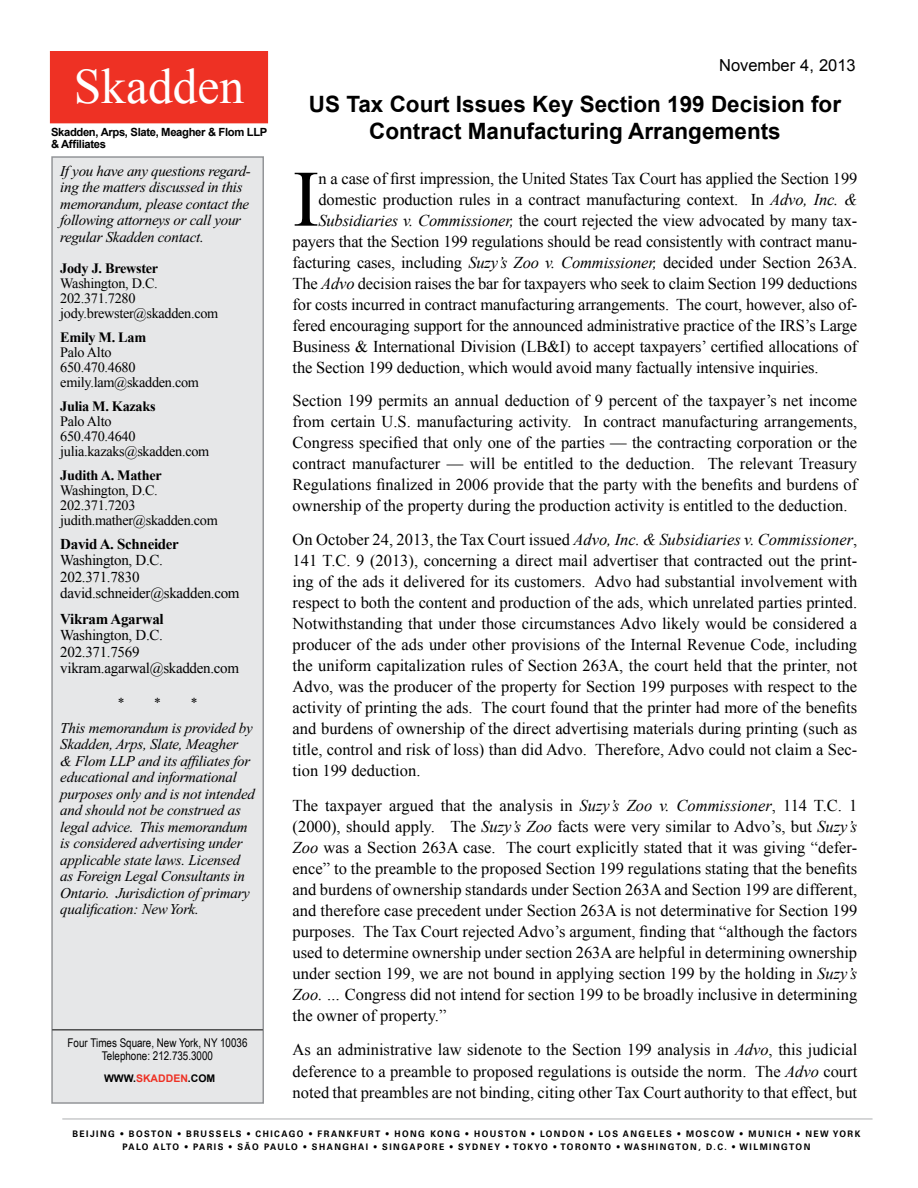
<style>
.page{position:relative;width:918px;height:1188px;background:#fff}
.page>*{position:absolute;margin:0;border:0;box-sizing:border-box;transform-origin:0 0}
.t1{font:79.95px "Times New Roman";color:#000}
.t2{font:49.5px "Times New Roman";color:#fff}
.t3{font:700 22.5px/27px "Arial";color:#000;text-align:center}
.t4{font:16.5px/21px "Times New Roman";letter-spacing:-.01em;color:#000;text-align:justify}
.t5{font:16.5px "Arial";color:#000}
.t6{font:italic 15px/16.5px "Times New Roman PS Std";letter-spacing:-.015em;color:#000}
.t7{font:15px/16.5px "Times New Roman";letter-spacing:-.02em;color:#000}
.t8{font:700 15px "Times New Roman";letter-spacing:-.02em;color:#000}
.t9{font:14.25px/15px "Times New Roman";letter-spacing:-.02em;color:#000}
.t10{font:700 14.25px "Times New Roman";letter-spacing:-.02em;color:#000}
.t11{font:13.5px "Times New Roman PS Std";color:#000}
.t12{font:12px/13.5px "Arial Narrow";color:#000;text-align:center}
.t13{font:700 11.25px/12px "Arial";letter-spacing:-.03em;color:#000}
.t14{font:700 10.5px "Arial";color:#000}
.t15{font:700 9px "Univers LT Std";letter-spacing:.17em;color:#000;scale:.95 1}
.t16{font:700 9px "Univers LT Std";letter-spacing:.125em;color:#000;scale:.95 1}
.s1{color:#ee3124}
.s2{font-style:italic}
</style>
<div class="page">
<div style="left:52px;top:157px;width:211px;height:946px;background:#e6e7e8"></div>
<div style="left:51px;top:156px;width:213px;height:948px;border:2px solid #939598"></div>
<hr style="left:52px;top:1029px;width:211px;height:1px;background:#000">
<hr style="left:62px;top:1119px;width:811px;height:1px;background:#adafb2">
<div style="left:51px;top:52px;width:216px;height:71px;background:#ee3124"></div>
<div style="left:50px;top:51px;width:218px;height:72px;border:2px solid #ee3124"></div>
<h2 class="t2" style="left:74px;top:53px;width:172px">Skadden</h2>
<p class="t13" style="left:51px;top:126px;width:218px">Skadden, Arps, Slate, Meagher &amp; Flom LLP &amp; Affiliates</p>
<p class="t6" style="left:60px;top:163px;width:192px">If you have any questions regard&shy;ing the matters discussed in this memorandum, please contact the following attorneys or call your regular Skadden contact.</p>
<p class="t10" style="left:60px;top:258px;width:99px">Jody J. Brewster</p>
<p class="t9" style="left:60px;top:275px;width:160px">Washington, D.C.<br>202.371.7280 jody.brewster@skadden.com</p>
<p class="t10" style="left:60px;top:327px;width:87px">Emily M. Lam</p>
<p class="t9" style="left:60px;top:344px;width:140px">Palo Alto<br>650.470.4680 emily.lam@skadden.com</p>
<p class="t10" style="left:60px;top:396px;width:97px">Julia M. Kazaks</p>
<p class="t9" style="left:60px;top:413px;width:151px">Palo Alto<br>650.470.4640 julia.kazaks@skadden.com</p>
<p class="t10" style="left:60px;top:465px;width:103px">Judith A. Mather</p>
<p class="t9" style="left:60px;top:482px;width:159px">Washington, D.C.<br>202.371.7203 judith.mather@skadden.com</p>
<p class="t8" style="left:60px;top:533px;width:120px">David A. Schneider</p>
<p class="t7" style="left:60px;top:552px;width:181px">Washington, D.C.<br>202.371.7830 david.schneider@skadden.com</p>
<p class="t8" style="left:60px;top:608px;width:105px">Vikram Agarwal</p>
<p class="t7" style="left:60px;top:627px;width:180px">Washington, D.C.<br>202.371.7569 vikram.agarwal@skadden.com</p>
<p class="t11" style="left:118px;top:695px;width:45px">* *</p>
<p class="t11" style="left:191px;top:695px;width:8px">*</p>
<p class="t6" style="left:60px;top:720px;width:196px">This memorandum is provided by<br>Skadden, Arps, Slate, Meagher<br>&amp; Flom LLP and its affiliates for educational and informational purposes only and is not intended and should not be construed as legal advice. This memorandum is considered advertising under applicable state laws. Licensed as Foreign Legal Consultants in<br>Ontario. Jurisdiction of primary qualification: New York.</p>
<p class="t12" style="left:68px;top:1035px;width:181px">Four Times Square, New York, NY 10036<br>Telephone: 212.735.3000</p>
<p class="t14" style="left:104px;top:1071px;width:113px">WWW.<span class="s1">SKADDEN</span>.COM</p>
<p class="t5" style="left:719px;top:54px;width:138px">November 4, 2013</p>
<h3 class="t3" style="left:309px;top:92px;width:534px">US Tax Court Issues Key Section 199 Decision for<br>Contract Manufacturing Arrangements</h3>
<h1 class="t1" style="left:293px;top:145px;width:28px">I</h1>
<p class="t4" style="left:318px;top:167px;width:540px">n a case of first impression, the United States Tax Court has applied the Section 199</p>
<p class="t4" style="left:318px;top:188px;width:540px">domestic production rules in a contract manufacturing context. In <span class="s2">Advo, Inc. &amp;</span></p>
<p class="t4" style="left:318px;top:209px;width:540px"><span class="s2">Subsidiaries v. Commissioner,</span> the court rejected the view advocated by many tax-</p>
<p class="t4" style="left:293px;top:230px;width:566px">payers that the Section 199 regulations should be read consistently with contract manu-</p>
<p class="t4" style="left:293px;top:251px;width:566px">facturing cases, including <span class="s2">Suzy’s Zoo v. Commissioner,</span> decided under Section 263A.</p>
<p class="t4" style="left:293px;top:272px;width:566px">The <span class="s2">Advo</span> decision raises the bar for taxpayers who seek to claim Section 199 deductions</p>
<p class="t4" style="left:293px;top:293px;width:566px">for costs incurred in contract manufacturing arrangements. The court, however, also of-</p>
<p class="t4" style="left:293px;top:314px;width:566px">fered encouraging support for the announced administrative practice of the IRS’s Large</p>
<p class="t4" style="left:293px;top:335px;width:566px">Business &amp; International Division (LB&amp;I) to accept taxpayers’ certified allocations of</p>
<p class="t4" style="left:293px;top:356px;width:527px">the Section 199 deduction, which would avoid many factually intensive inquiries.</p>
<p class="t4" style="left:293px;top:390px;width:566px">Section 199 permits an annual deduction of 9 percent of the taxpayer’s net income from certain U.S. manufacturing activity. In contract manufacturing arrangements, Congress specified that only one of the parties — the contracting corporation or the contract manufacturer — will be entitled to the deduction. The relevant Treasury Regulations finalized in 2006 provide that the party with the benefits and burdens of ownership of the property during the production activity is entitled to the deduction.</p>
<p class="t4" style="left:293px;top:529px;width:566px">On October 24, 2013, the Tax Court issued <span class="s2">Advo, Inc. &amp; Subsidiaries v. Commissioner</span>, 141 T.C. 9 (2013), concerning a direct mail advertiser that contracted out the print&shy;ing of the ads it delivered for its customers. Advo had substantial involvement with respect to both the content and production of the ads, which unrelated parties printed.<br>Notwithstanding that under those circumstances Advo likely would be considered a producer of the ads under other provisions of the Internal Revenue Code, including the uniform capitalization rules of Section 263A, the court held that the printer, not Advo, was the producer of the property for Section 199 purposes with respect to the activity of printing the ads. The court found that the printer had more of the benefits and burdens of ownership of the direct advertising materials during printing (such as title, control and risk of loss) than did Advo. Therefore, Advo could not claim a Sec&shy;tion 199 deduction.</p>
<p class="t4" style="left:293px;top:795px;width:566px">The taxpayer argued that the analysis in <span class="s2">Suzy’s Zoo v. Commissioner</span>, 114 T.C. 1 (2000), should apply. The <span class="s2">Suzy’s Zoo</span> facts were very similar to Advo’s, but <span class="s2">Suzy’s Zoo</span> was a Section 263A case. The court explicitly stated that it was giving “defer&shy;ence” to the preamble to the proposed Section 199 regulations stating that the benefits and burdens of ownership standards under Section 263A and Section 199 are different, and therefore case precedent under Section 263A is not determinative for Section 199 purposes. The Tax Court rejected Advo’s argument, finding that “although the factors used to determine ownership under section 263A are helpful in determining ownership under section 199, we are not bound in applying section 199 by the holding in <span class="s2">Suzy’s Zoo. …</span> Congress did not intend for section 199 to be broadly inclusive in determining the owner of property.”</p>
<p class="t4" style="left:293px;top:1039px;width:566px">As an administrative law sidenote to the Section 199 analysis in <span class="s2">Advo</span>, this judicial deference to a preamble to proposed regulations is outside the norm. The <span class="s2">Advo</span> court noted that preambles are not binding, citing other Tax Court authority to that effect, but</p>
<p class="t15" style="left:72px;top:1128px;width:237px">BEIJING • BOSTON • BRUSSELS • CHI CAGO</p>
<p class="t15" style="left:309px;top:1128px;width:480px">• FRANKFURT • HONG KONG • HOUSTON • LONDON • LOS ANGELES • MOSCOW • MUNI</p>
<p class="t15" style="left:778px;top:1128px;width:88px">CH • N EW YORK</p>
<p class="t16" style="left:123px;top:1142px;width:208px">PALO ALTO • PA RIS • SÃO PAULO • SHA</p>
<p class="t15" style="left:334px;top:1142px;width:58px">NGHA I • SING</p>
<p class="t15" style="left:409px;top:1142px;width:16px">APORE</p>
<p class="t15" style="left:450px;top:1142px;width:381px">• SY DNEY • TOKYO • TORONTO • WA SH INGTON, D.C. • WILM INGTON</p>
</div>
